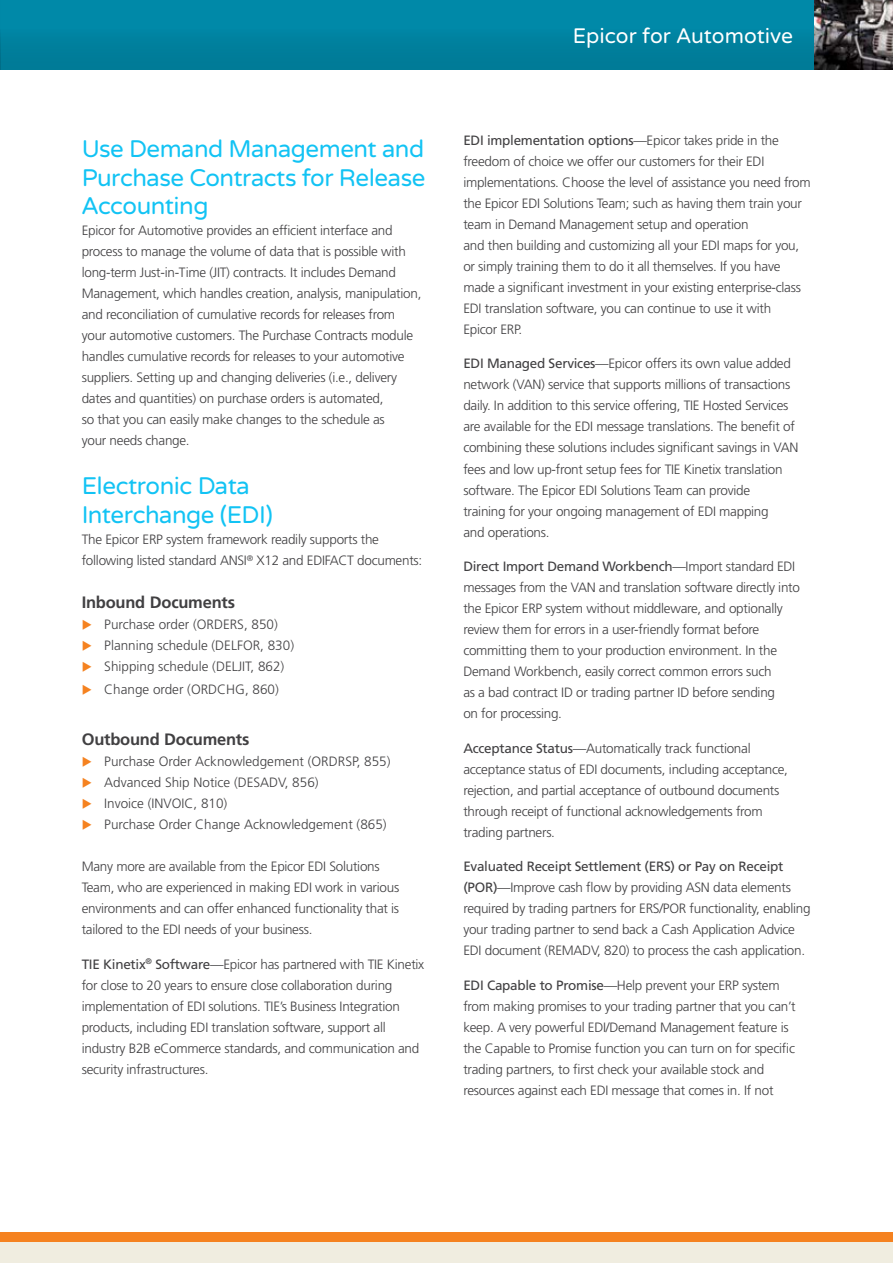
<style>
.page{position:relative;width:893px;height:1263px;background:#fff}
.page>*{position:absolute;margin:0;border:0;box-sizing:border-box;transform-origin:0 0}
.Body_Heading{font:24px/28.8px "Varela Round";letter-spacing:-.02em;color:#12c3f4;text-align:justify}
.t1{font:21px "Varela Round";color:#fff}
.Body_Subhead{font:700 16.5px "Frutiger LT Std";letter-spacing:-.015em;color:#414042}
.Body_Copy{font:300 13.5px/21px "Frutiger LT Std";letter-spacing:-.02em;color:#414042}
.Body_Copy-2{font:300 13.5px "Frutiger LT Std";color:#414042}
.s1{font-weight:400}
</style>
<div class="page">
<div style="left:0;top:1232px;width:893px;height:10px;background:#f58220"></div>
<div style="left:0;top:1242px;width:893px;height:21px;background:#f0ede0"></div>
<div style="left:0;top:0;width:893px;height:70px;background:#0084a2"></div>
<img style="left:814px;top:0;width:79px;height:69px">
<p class="Body_Heading" style="left:82px;top:135px;width:345px">Use Demand Management and Purchase Contracts for Release Accounting</p>
<p class="Body_Copy" style="left:82px;top:220px;width:341px">Epicor for Automotive provides an efficient interface and process to manage the volume of data that is possible with long-term Just-in-Time (JIT) contracts. It includes Demand Management, which handles creation, analysis, manipulation, and reconciliation of cumulative records for releases from your automotive customers. The Purchase Contracts module handles cumulative records for releases to your automotive suppliers. Setting up and changing deliveries (i.e., delivery dates and quantities) on purchase orders is automated,<br>so that you can easily make changes to the schedule as<br>your needs change.</p>
<p class="Body_Heading" style="left:82px;top:472px;width:193px">Electronic Data<br>Interchange (EDI)</p>
<p class="Body_Copy" style="left:82px;top:529px;width:342px">The Epicor ERP system framework readily supports the following listed standard ANSI<sup>®</sup> X12 and EDIFACT documents:</p>
<p class="Body_Subhead" style="left:82px;top:592px;width:155px">Inbound Documents</p>
<p class="Body_Copy-2" style="left:104px;top:617px;width:175px">Purchase order (ORDERS, 850)</p>
<p class="Body_Copy-2" style="left:104px;top:638px;width:191px">Planning schedule (DELFOR, 830)</p>
<p class="Body_Copy-2" style="left:104px;top:659px;width:182px">Shipping schedule (DELJIT, 862)</p>
<p class="Body_Copy-2" style="left:104px;top:681px;width:176px">Change order (ORDCHG, 860)</p>
<p class="Body_Subhead" style="left:82px;top:730px;width:169px">Outbound Documents</p>
<p class="Body_Copy-2" style="left:104px;top:754px;width:288px">Purchase Order Acknowledgement (ORDRSP, 855)</p>
<p class="Body_Copy-2" style="left:104px;top:775px;width:216px">Advanced Ship Notice (DESADV, 856)</p>
<p class="Body_Copy-2" style="left:104px;top:796px;width:125px">Invoice (INVOIC, 810)</p>
<p class="Body_Copy-2" style="left:104px;top:817px;width:284px">Purchase Order Change Acknowledgement (865)</p>
<p class="Body_Copy" style="left:82px;top:856px;width:319px">Many more are available from the Epicor EDI Solutions Team, who are experienced in making EDI work in various environments and can offer enhanced functionality that is tailored to the EDI needs of your business.</p>
<p class="Body_Copy" style="left:82px;top:954px;width:344px"><span class="s1">TIE Kinetix</span><sup>®</sup> <span class="s1">Software</span>—Epicor has partnered with TIE Kinetix for close to 20 years to ensure close collaboration during implementation of EDI solutions. TIE’s Business Integration products, including EDI translation software, support all industry B2B eCommerce standards, and communication and security infrastructures.</p>
<h2 class="t1" style="left:573px;top:24px;width:222px">Epicor for Automotive</h2>
<p class="Body_Copy" style="left:463px;top:130px;width:349px"><span class="s1">EDI implementation options</span>—Epicor takes pride in the freedom of choice we offer our customers for their EDI implementations. Choose the level of assistance you need from the Epicor EDI Solutions Team; such as having them train your team in Demand Management setup and operation<br>and then building and customizing all your EDI maps for you, or simply training them to do it all themselves. If you have made a significant investment in your existing enterprise-class EDI translation software, you can continue to use it with<br>Epicor ERP.</p>
<p class="Body_Copy" style="left:463px;top:353px;width:337px"><span class="s1">EDI Managed Services</span>—Epicor offers its own value added network (VAN) service that supports millions of transactions daily. In addition to this service offering, TIE Hosted Services are available for the EDI message translations. The benefit of combining these solutions includes significant savings in VAN fees and low up-front setup fees for TIE Kinetix translation software. The Epicor EDI Solutions Team can provide<br>training for your ongoing management of EDI mapping<br>and operations.</p>
<p class="Body_Copy" style="left:463px;top:556px;width:338px"><span class="s1">Direct Import Demand Workbench</span>—Import standard EDI messages from the VAN and translation software directly into the Epicor ERP system without middleware, and optionally review them for errors in a user-friendly format before committing them to your production environment. In the Demand Workbench, easily correct common errors such<br>as a bad contract ID or trading partner ID before sending<br>on for processing.</p>
<p class="Body_Copy" style="left:463px;top:738px;width:326px"><span class="s1">Acceptance Status</span>—Automatically track functional acceptance status of EDI documents, including acceptance, rejection, and partial acceptance of outbound documents through receipt of functional acknowledgements from trading partners.</p>
<p class="Body_Copy" style="left:463px;top:856px;width:349px"><span class="s1">Evaluated Receipt Settlement (ERS) or Pay on Receipt (POR)</span>—Improve cash flow by providing ASN data elements required by trading partners for ERS/POR functionality, enabling your trading partner to send back a Cash Application Advice EDI document (REMADV, 820) to process the cash application.</p>
<p class="Body_Copy" style="left:463px;top:975px;width:334px"><span class="s1">EDI Capable to Promise</span>—Help prevent your ERP system from making promises to your trading partner that you can’t keep. A very powerful EDI/Demand Management feature is the Capable to Promise function you can turn on for specific trading partners, to first check your available stock and resources against each EDI message that comes in. If not</p>
</div>
